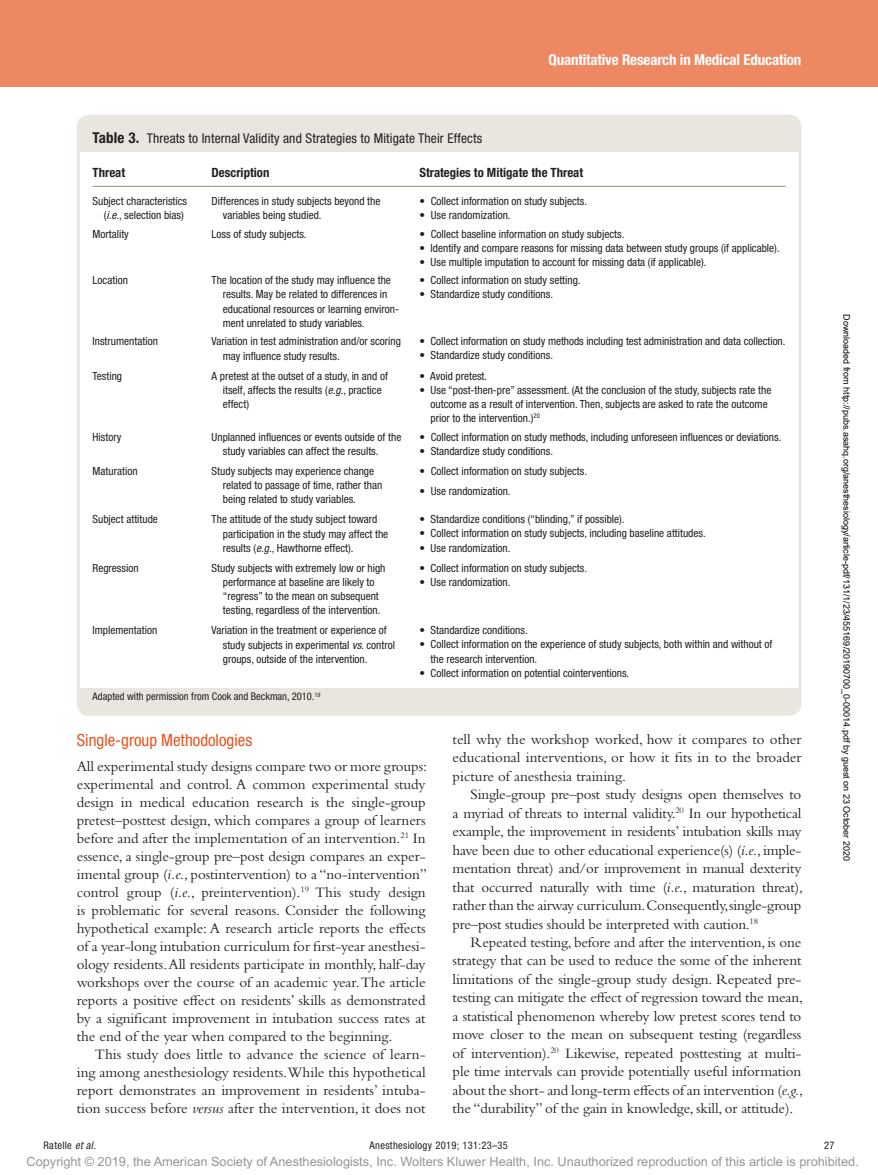
<style>
.page{position:relative;width:878px;height:1175px;background:#fff}
.page>*{position:absolute;margin:0;border:0;box-sizing:border-box;transform-origin:0 0}
.t1{font:condensed 16.8px "Helvetica Neue LT Std";color:#e6551f}
.t2{font:15px/18px "Bembo Std";letter-spacing:-.005em;color:#231f20;text-align:justify}
.t3{font:700 condensed 15px "Helvetica Neue LT Std";letter-spacing:-.01em;color:#fff}
.t4{font:condensed 13.5px "Helvetica Neue LT Std";letter-spacing:.01em;color:#231f20}
.t5{font:12.75px "Arial MT Std";color:#939598}
.t6{font:700 condensed 12.75px "Helvetica Neue LT Std";color:#231f20}
.t7{font:condensed 11.25px/14.2px "Helvetica Neue LT Std";color:#231f20}
.t8{font:condensed 10.5px "Helvetica Neue LT Std";color:#231f20}
.t9{font:condensed 10.5px "Helvetica Neue LT Std";letter-spacing:.03em;color:#231f20}
.t10{font:9px "Arial";color:#000}
.s1{font-weight:700;font-size:15px}
.s2{font-style:italic}
</style>
<div class="page">
<div style="left:0;top:0;width:878px;height:86px;background:#ed8862"></div>
<hr style="left:93px;top:186px;width:119px;height:1px;background:#9f967d">
<hr style="left:212px;top:186px;width:207px;height:1px;background:#9f967d">
<hr style="left:419px;top:186px;width:366px;height:1px;background:#9f967d">
<div style="left:80px;top:118px;width:718px;height:34px;background:#e9e6df"></div>
<div style="left:80px;top:688px;width:718px;height:24px;background:#e9e6df"></div>
<div style="left:77px;top:115px;width:724px;height:600px;border:3px solid #e9e6df;border-radius:11px"></div>
<h2 class="t3" style="left:548px;top:51px;width:254px">Quantitative Research in Medical Education</h2>
<p class="t4" style="left:93px;top:130px;width:391px"><span class="s1">Table 3.</span> Threats to Internal Validity and Strategies to Mitigate Their Effects</p>
<p class="t6" style="left:93px;top:164px;width:34px">Threat</p>
<p class="t6" style="left:211px;top:164px;width:59px">Description</p>
<p class="t6" style="left:419px;top:164px;width:165px">Strategies to Mitigate the Threat</p>
<p class="t7" style="left:93px;top:193px;width:96px;text-align:right">Subject characteristics (<span class="s2">i.e.</span>, selection bias)</p>
<p class="t7" style="left:223px;top:193px;width:159px;text-indent:-11px">Differences in study subjects beyond the variables being studied.</p>
<p class="t7" style="left:419px;top:193px;width:169px">• Collect information on study subjects.</p>
<p class="t7" style="left:419px;top:208px;width:93px">• Use randomization.</p>
<p class="t7" style="left:93px;top:226px;width:38px">Mortality</p>
<p class="t7" style="left:211px;top:226px;width:97px">Loss of study subjects.</p>
<p class="t7" style="left:419px;top:226px;width:206px">• Collect baseline information on study subjects.</p>
<p class="t7" style="left:419px;top:240px;width:362px">• Identify and compare reasons for missing data between study groups (if applicable).</p>
<p class="t7" style="left:419px;top:254px;width:288px">• Use multiple imputation to account for missing data (if applicable).</p>
<p class="t7" style="left:93px;top:273px;width:37px">Location</p>
<p class="t7" style="left:223px;top:273px;width:178px;text-indent:-11px">The location of the study may influence the results. May be related to differences in educational resources or learning environ&shy;ment unrelated to study variables.</p>
<p class="t7" style="left:419px;top:273px;width:163px">• Collect information on study setting.</p>
<p class="t7" style="left:419px;top:287px;width:135px">• Standardize study conditions.</p>
<p class="t7" style="left:92px;top:334px;width:67px">Instrumentation</p>
<p class="t7" style="left:223px;top:334px;width:180px;text-indent:-11px">Variation in test administration and/or scoring may influence study results.</p>
<p class="t7" style="left:419px;top:334px;width:367px">• Collect information on study methods including test administration and data collection.</p>
<p class="t7" style="left:419px;top:348px;width:135px">• Standardize study conditions.</p>
<p class="t7" style="left:92px;top:368px;width:31px">Testing</p>
<p class="t7" style="left:223px;top:368px;width:167px;text-indent:-11px">A pretest at the outset of a study, in and of itself, affects the results (<span class="s2">e.g.</span>, practice effect)</p>
<p class="t7" style="left:419px;top:368px;width:69px">• Avoid pretest.</p>
<p class="t7" style="left:430px;top:382px;width:342px;text-indent:-11px">• Use “post-then-pre” assessment. (At the conclusion of the study, subjects rate the outcome as a result of intervention. Then, subjects are asked to rate the outcome prior to the intervention.)<sup>20</sup></p>
<p class="t7" style="left:93px;top:429px;width:30px">History</p>
<p class="t7" style="left:223px;top:429px;width:180px;text-indent:-11px">Unplanned influences or events outside of the study variables can affect the results.</p>
<p class="t7" style="left:419px;top:429px;width:363px">• Collect information on study methods, including unforeseen influences or deviations.</p>
<p class="t7" style="left:419px;top:443px;width:135px">• Standardize study conditions.</p>
<p class="t7" style="left:93px;top:463px;width:46px">Maturation</p>
<p class="t7" style="left:223px;top:463px;width:161px;text-indent:-11px">Study subjects may experience change related to passage of time, rather than being related to study variables.</p>
<p class="t7" style="left:419px;top:463px;width:169px">• Collect information on study subjects.</p>
<p class="t7" style="left:419px;top:483px;width:93px">• Use randomization.</p>
<p class="t7" style="left:93px;top:512px;width:67px">Subject attitude</p>
<p class="t7" style="left:223px;top:512px;width:167px;text-indent:-11px">The attitude of the study subject toward participation in the study may affect the results (<span class="s2">e.g.</span>, Hawthorne effect).</p>
<p class="t7" style="left:419px;top:512px;width:207px">• Standardize conditions (“blinding,” if possible).</p>
<p class="t7" style="left:419px;top:526px;width:288px">• Collect information on study subjects, including baseline attitudes.</p>
<p class="t7" style="left:419px;top:540px;width:93px">• Use randomization.</p>
<p class="t7" style="left:93px;top:560px;width:48px">Regression</p>
<p class="t7" style="left:211px;top:560px;width:175px;text-align:center">Study subjects with extremely low or high performance at baseline are likely to “regress” to the mean on subsequent testing, regardless of the intervention.</p>
<p class="t7" style="left:419px;top:560px;width:169px">• Collect information on study subjects.</p>
<p class="t7" style="left:419px;top:574px;width:93px">• Use randomization.</p>
<p class="t7" style="left:93px;top:623px;width:66px">Implementation</p>
<p class="t7" style="left:223px;top:623px;width:174px;text-indent:-11px">Variation in the treatment or experience of study subjects in experimental <span class="s2">vs</span>. control groups, outside of the intervention.</p>
<p class="t7" style="left:419px;top:623px;width:110px">• Standardize conditions.</p>
<p class="t7" style="left:430px;top:637px;width:343px;text-indent:-11px">• Collect information on the experience of study subjects, both within and without of the research intervention.</p>
<p class="t7" style="left:419px;top:665px;width:211px">• Collect information on potential cointerventions.</p>
<p class="t8" style="left:93px;top:690px;width:229px">Adapted with permission from Cook and Beckman, 2010.<sup>19</sup></p>
<h1 class="t1" style="left:77px;top:730px;width:177px">Single-group Methodologies</h1>
<p class="t2" style="left:77px;top:756px;width:352px">All experimental study designs compare two or more groups: experimental and control. A common experimental study design in medical education research is the single-group pretest–posttest design, which compares a group of learners before and after the implementation of an intervention.<sup>21</sup> In essence, a single-group pre–post design compares an exper&shy;imental group (<span class="s2">i.e.</span>, postintervention) to a “no-intervention” control group (<span class="s2">i.e.</span>, preintervention).<sup>19</sup> This study design is problematic for several reasons. Consider the following hypothetical example: A research article reports the effects of a year-long intubation curriculum for first-year anesthesi&shy;ology residents. All residents participate in monthly, half-day workshops over the course of an academic year. The article reports a positive effect on residents’ skills as demonstrated by a significant improvement in intubation success rates at the end of the year when compared to the beginning.</p>
<p class="t2" style="left:77px;top:1044px;width:350px;text-indent:18px">This study does little to advance the science of learn&shy;ing among anesthesiology residents.While this hypothetical report demonstrates an improvement in residents’ intuba&shy;tion success before <span class="s2">versus</span> after the intervention, it does not</p>
<h2 class="t2" style="left:452px;top:729px;width:350px;line-height:18.5px">tell why the workshop worked, how it compares to other educational interventions, or how it fits in to the broader picture of anesthesia training.</h2>
<p class="t2" style="left:452px;top:785px;width:352px;line-height:18.5px;text-indent:18px">Single-group pre–post study designs open themselves to a myriad of threats to internal validity.<sup>20</sup> In our hypothetical example, the improvement in residents’ intubation skills may have been due to other educational experience(s) (<span class="s2">i.e.</span>, imple&shy;mentation threat) and/or improvement in manual dexterity that occurred naturally with time (<span class="s2">i.e.</span>, maturation threat), rather than the airway curriculum. Consequently, single-group pre–post studies should be interpreted with caution.<sup>18</sup></p>
<p class="t2" style="left:452px;top:932px;width:352px;line-height:18.5px;text-indent:18px">Repeated testing, before and after the intervention, is one strategy that can be used to reduce the some of the inherent limitations of the single-group study design. Repeated pre&shy;testing can mitigate the effect of regression toward the mean, a statistical phenomenon whereby low pretest scores tend to move closer to the mean on subsequent testing (regardless of intervention).<sup>20</sup> Likewise, repeated posttesting at multi&shy;ple time intervals can provide potentially useful information about the short- and long-term effects of an intervention (<span class="s2">e.g.</span>, the “durability” of the gain in knowledge, skill, or attitude).</p>
<p class="t10" style="left:850px;top:314px;width:548px;rotate:90deg">Downloaded from http://pubs.asahq.org/anesthesiology/article-pdf/131/1/23/455169/20190700_0-00014.pdf by guest on 23 October 2020</p>
<p class="t9" style="left:44px;top:1139px;width:54px">Ratelle <span class="s2">et al.</span></p>
<p class="t9" style="left:369px;top:1139px;width:140px">Anesthesiology 2019; 131:23–35</p>
<p class="t8" style="left:824px;top:1139px;width:12px">27</p>
<p class="t5" style="left:27px;top:1154px;width:833px">Copyright © 2019, the American Society of Anesthesiologists, Inc. Wolters Kluwer Health, Inc. Unauthorized reproduction of this article is prohibited.</p>
</div>
